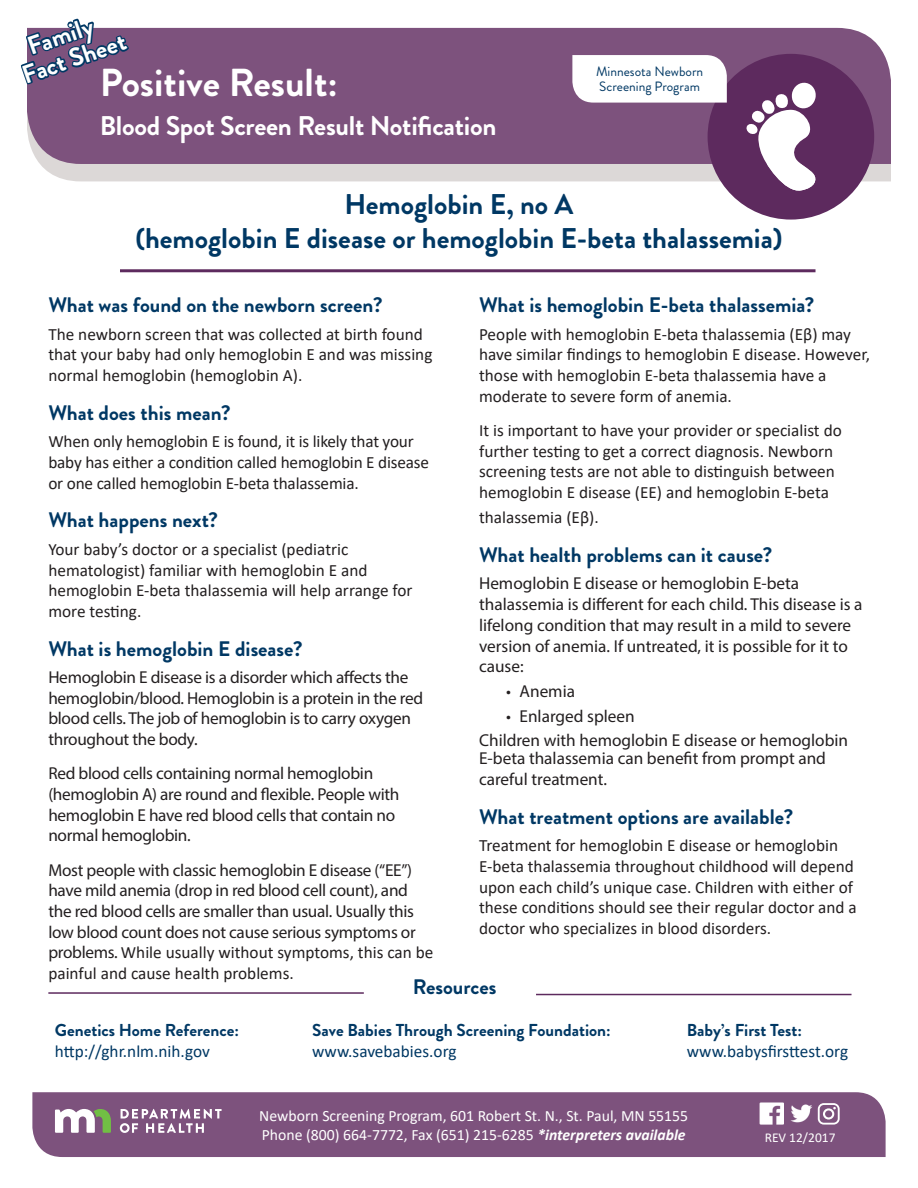
<style>
.page{position:relative;width:918px;height:1188px;background:#fff}
.page>*{position:absolute;margin:0;border:0;box-sizing:border-box;transform-origin:0 0}
.H3_title{font:700 39px "Brandon Grotesque";color:#fff}
.H1_disorder{font:700 28.5px "Brandon Grotesque";color:#003864}
.H3_title-2{font:700 27px "Brandon Grotesque";letter-spacing:-.01em;color:#fff}
.H2_type{font:700 25.5px "Brandon Grotesque";color:#fff}
.H2_resources{font:700 21px "Brandon Grotesque";color:#003864}
.t1{font:17.25px/20.7px "Calibri";color:#231f20}
.t2{font:17.25px/20.7px "Myriad Pro";letter-spacing:-.015em;color:#231f20}
.t3{font:700 17.25px "Brandon Grotesque";color:#003864}
.t4{font:17.25px "Calibri";color:#003864}
.H2_contact{font:15.75px "Calibri";color:#fff}
.t5{font:13.5px/15px "Brandon Grotesque";color:#003864}
.Paragraph_rev{font:13.5px "Calibri";color:#fff}
.s1{font-family:"Myriad Pro"}
.s2{font-weight:700;font-style:italic}
</style>
<div class="page">
<div style="left:32px;top:1092px;width:854px;height:65px;background:#7d527d"></div>
<div style="left:40px;top:164px;width:851px;height:17px;background:#dcd8d7"></div>
<div style="left:27px;top:28px;width:864px;height:136px;background:#7d527d"></div>
<hr style="left:120px;top:269px;width:696px;height:3px;background:#5d2a5e">
<hr style="left:536px;top:994px;width:316px;height:1px;background:#5d2a5e">
<hr style="left:48px;top:992px;width:316px;height:2px;background:#5d2a5e">
<img style="left:760px;top:1103px;width:24px;height:22px">
<img style="left:790px;top:1103px;width:22px;height:22px">
<svg style="left:21px;top:18px;width:108px;height:84px;background:#6e6489"></svg>
<svg style="left:55px;top:1109px;width:56px;height:24px"></svg>
<svg style="left:120px;top:1109px;width:102px;height:24px"></svg>
<div style="left:818px;top:1103px;width:22px;height:22px;border:2px solid #fff;border-radius:5px"></div>
<div style="left:823px;top:1108px;width:11px;height:12px;border:2px solid #fff;border-radius:50%"></div>
<svg style="left:572px;top:54px;width:302px;height:166px"></svg>
<h2 class="H2_type" style="left:22px;top:30px;width:70px;rotate:-19deg">Family</h2>
<h2 class="H2_type" style="left:17px;top:59px;width:109px;rotate:-19deg">Fact Sheet</h2>
<h3 class="H3_title" style="left:100px;top:55px;width:240px">Positive Result:</h3>
<h3 class="H3_title-2" style="left:100px;top:107px;width:398px">Blood Spot Screen Result Notification</h3>
<p class="t5" style="left:596px;top:64px;width:109px">Minnesota Newborn<br>Screening Program</p>
<h1 class="H1_disorder" style="left:345px;top:184px;width:230px">Hemoglobin E, no A</h1>
<h1 class="H1_disorder" style="left:135px;top:218px;width:649px">(hemoglobin E disease or hemoglobin E-beta thalassemia)</h1>
<p class="H2_resources" style="left:48px;top:290px;width:336px">What was found on the newborn screen?</p>
<p class="H2_resources" style="left:479px;top:290px;width:337px">What is hemoglobin E-beta thalassemia?</p>
<p class="t1" style="left:48px;top:323px;width:376px">The newborn screen that was collected at birth found</p>
<p class="t1" style="left:479px;top:323px;width:374px">People with hemoglobin E-beta thalassemia (Eβ) may</p>
<p class="t1" style="left:48px;top:344px;width:386px">that your baby had only hemoglobin E and was missing</p>
<p class="t1" style="left:479px;top:344px;width:393px">have similar findings to hemoglobin E disease. However,</p>
<p class="t1" style="left:48px;top:365px;width:256px">normal hemoglobin (hemoglobin A).</p>
<p class="t1" style="left:479px;top:365px;width:349px">those with hemoglobin E-beta thalassemia have a moderate to severe form of anemia.</p>
<p class="H2_resources" style="left:48px;top:398px;width:184px">What does this mean?</p>
<p class="t1" style="left:479px;top:419px;width:364px">It is important to have your provider or specialist do</p>
<p class="t1" style="left:48px;top:431px;width:367px">When only hemoglobin E is found, it is likely that your</p>
<p class="t1" style="left:479px;top:440px;width:356px">further testing to get a correct diagnosis. Newborn</p>
<p class="t1" style="left:48px;top:451px;width:382px">baby has either a condition called hemoglobin E disease</p>
<p class="t1" style="left:479px;top:461px;width:357px">screening tests are not able to distinguish between</p>
<p class="t1" style="left:48px;top:472px;width:312px">or one called hemoglobin E-beta thalassemia.</p>
<p class="t1" style="left:479px;top:482px;width:351px">hemoglobin E disease (EE) and hemoglobin E-beta</p>
<p class="H2_resources" style="left:48px;top:505px;width:171px">What happens next?</p>
<p class="t1" style="left:479px;top:507px;width:121px">thalassemia (Eβ).</p>
<p class="t1" style="left:48px;top:538px;width:302px">Your baby’s doctor or a specialist (pediatric</p>
<p class="H2_resources" style="left:479px;top:540px;width:295px">What health problems can it cause?</p>
<p class="t1" style="left:48px;top:559px;width:366px">hematologist) familiar with hemoglobin E and hemoglobin E-beta thalassemia will help arrange for</p>
<p class="t2" style="left:479px;top:573px;width:322px">Hemoglobin E disease or hemoglobin E-beta</p>
<p class="t1" style="left:48px;top:600px;width:95px">more testing.</p>
<p class="t2" style="left:479px;top:594px;width:385px">thalassemia is different for each child. This disease is a lifelong condition that may result in a mild to severe</p>
<p class="H2_resources" style="left:48px;top:634px;width:256px">What is hemoglobin E disease?</p>
<p class="t2" style="left:479px;top:635px;width:370px">version of anemia. If untreated, it is possible for it to cause:</p>
<p class="t2" style="left:48px;top:667px;width:362px">Hemoglobin E disease is a disorder which affects the</p>
<p class="t2" style="left:506px;top:681px;width:70px">• Anemia</p>
<p class="t2" style="left:48px;top:687px;width:376px">hemoglobin/blood. Hemoglobin is a protein in the red blood cells. The job of hemoglobin is to carry oxygen</p>
<p class="t2" style="left:506px;top:705px;width:130px">• Enlarged spleen</p>
<p class="t2" style="left:48px;top:729px;width:151px">throughout the body.</p>
<p class="t2" style="left:479px;top:731px;width:371px;line-height:18px">Children with hemoglobin E disease or hemoglobin<br>E-beta thalassemia can benefit from prompt and</p>
<p class="t2" style="left:48px;top:763px;width:326px">Red blood cells containing normal hemoglobin</p>
<p class="t2" style="left:479px;top:769px;width:129px">careful treatment.</p>
<p class="t2" style="left:48px;top:784px;width:353px">(hemoglobin A) are round and flexible. People with hemoglobin E have red blood cells that contain no</p>
<p class="H2_resources" style="left:479px;top:802px;width:316px">What treatment options are available?</p>
<p class="t2" style="left:48px;top:825px;width:144px">normal hemoglobin.</p>
<p class="t1" style="left:479px;top:835px;width:361px">Treatment for hemoglobin E disease or hemoglobin</p>
<p class="t2" style="left:48px;top:859px;width:365px">Most people with classic hemoglobin E disease (“EE”)</p>
<p class="t1" style="left:479px;top:856px;width:376px">E-beta thalassemia throughout childhood will depend</p>
<p class="t2" style="left:48px;top:880px;width:361px">have mild anemia (drop in red blood cell count), and</p>
<p class="t1" style="left:479px;top:876px;width:376px">upon each child’s unique case. Children with either of</p>
<p class="t2" style="left:48px;top:901px;width:367px">the red blood cells are smaller than usual. Usually this</p>
<p class="t1" style="left:479px;top:897px;width:379px">these conditions should see their regular doctor and a</p>
<p class="t2" style="left:48px;top:921px;width:369px">low blood count does not cause serious symptoms or</p>
<p class="t1" style="left:479px;top:918px;width:294px">doctor who specializes in blood disorders.</p>
<p class="t1" style="left:48px;top:942px;width:387px"><span class="s1">problems.</span> While usually without symptoms, this can be painful and cause health problems.</p>
<h2 class="H2_resources" style="left:413px;top:972px;width:85px">Resources</h2>
<p class="t3" style="left:55px;top:1018px;width:186px">Genetics Home Reference:</p>
<p class="t4" style="left:55px;top:1039px;width:156px">http://ghr.nlm.nih.gov</p>
<p class="t3" style="left:312px;top:1018px;width:300px">Save Babies Through Screening Foundation:</p>
<p class="t4" style="left:312px;top:1039px;width:146px">www.savebabies.org</p>
<p class="t3" style="left:687px;top:1018px;width:117px">Baby’s First Test:</p>
<p class="t4" style="left:687px;top:1039px;width:163px">www.babysfirsttest.org</p>
<h2 class="H2_contact" style="left:259px;top:1105px;width:431px">Newborn Screening Program, 601 Robert St. N., St. Paul, MN 55155</h2>
<h2 class="H2_contact" style="left:262px;top:1123px;width:425px">Phone (800) 664-7772, Fax (651) 215-6285 <span class="s2">*interpreters available</span></h2>
<p class="Paragraph_rev" style="left:765px;top:1128px;width:72px">REV 12/2017</p>
</div>
